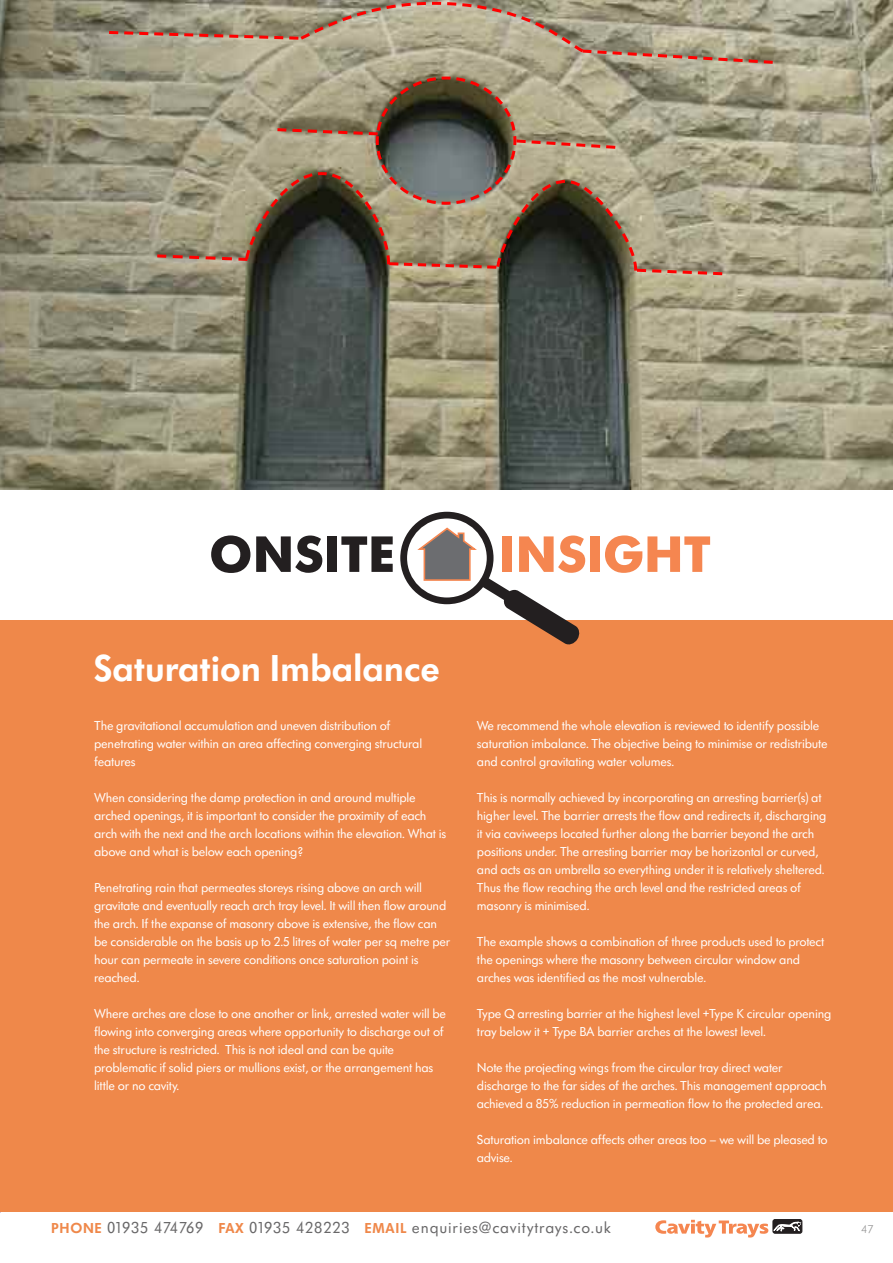
<style>
.page{position:relative;width:893px;height:1263px;background:#fff}
.page>*{position:absolute;margin:0;border:0;box-sizing:border-box;transform-origin:0 0}
.t1{font:700 53.25px "Futura SB";color:#f58650}
.t2{font:700 53.25px "Futura SB";color:#231f20}
.t3{font:39px "Futura SB Dem Bol";color:#fff}
.t4{font:16.5px "Futura SB";letter-spacing:.05em;color:#686768}
.t5{font:13.5px/18px "Futura SB";letter-spacing:-.015em;color:#fff}
.t6{font:300 12px "Futura SB";color:#939393}
.s1{font-family:"Futura SB Dem Bol";font-size:15px;color:#ef884a}
</style>
<div class="page">
<img style="left:0;top:0;width:893px;height:489px">
<div style="left:0;top:621px;width:893px;height:591px;background:#ef884a"></div>
<svg style="left:400px;top:512px;width:180px;height:132px"></svg>
<svg style="left:109px;top:0;width:667px;height:66px;background:#aa9e86"></svg>
<svg style="left:157px;top:75px;width:565px;height:201px;background:#887f6a"></svg>
<svg style="left:773px;top:1219px;width:29px;height:14px"></svg>
<div style="left:773px;top:1219px;width:29px;height:14px;border:1px solid #231f20;border-radius:2px"></div>
<svg style="left:774px;top:1222px;width:26px;height:9px"></svg>
<svg style="left:655px;top:1220px;width:113px;height:17px"></svg>
<p class="t2" style="left:209px;top:522px;width:187px">ONSITE</p>
<p class="t1" style="left:498px;top:522px;width:214px">INSIGHT</p>
<p class="t3" style="left:94px;top:645px;width:347px">Saturation Imbalance</p>
<p class="t5" style="left:94px;top:716px;width:330px">The gravitational accumulation and uneven distribution of penetrating water within an area affecting converging structural features</p>
<p class="t5" style="left:94px;top:788px;width:354px">When considering the damp protection in and around multiple arched openings, it is important to consider the proximity of each arch with the next and the arch locations within the elevation. What is above and what is below each opening?</p>
<p class="t5" style="left:94px;top:878px;width:358px">Penetrating rain that permeates storeys rising above an arch will gravitate and eventually reach arch tray level. It will then flow around the arch. If the expanse of masonry above is extensive, the flow can be considerable on the basis up to 2.5 litres of water per sq metre per hour can permeate in severe conditions once saturation point is reached.</p>
<p class="t5" style="left:94px;top:1004px;width:353px">Where arches are close to one another or link, arrested water will be flowing into converging areas where opportunity to discharge out of the structure is restricted. This is not ideal and can be quite problematic if solid piers or mullions exist, or the arrangement has little or no cavity.</p>
<p class="t5" style="left:477px;top:716px;width:352px">We recommend the whole elevation is reviewed to identify possible saturation imbalance. The objective being to minimise or redistribute and control gravitating water volumes.</p>
<p class="t5" style="left:477px;top:788px;width:351px">This is normally achieved by incorporating an arresting barrier(s) at higher level. The barrier arrests the flow and redirects it, discharging it via caviweeps located further along the barrier beyond the arch positions under. The arresting barrier may be horizontal or curved, and acts as an umbrella so everything under it is relatively sheltered.<br>Thus the flow reaching the arch level and the restricted areas of masonry is minimised.</p>
<p class="t5" style="left:477px;top:932px;width:349px">The example shows a combination of three products used to protect the openings where the masonry between circular window and arches was identified as the most vulnerable.</p>
<p class="t5" style="left:477px;top:1004px;width:356px">Type Q arresting barrier at the highest level +Type K circular opening tray below it + Type BA barrier arches at the lowest level.</p>
<p class="t5" style="left:477px;top:1058px;width:351px">Note the projecting wings from the circular tray direct water discharge to the far sides of the arches. This management approach achieved a 85% reduction in permeation flow to the protected area.</p>
<p class="t5" style="left:477px;top:1130px;width:352px">Saturation imbalance affects other areas too – we will be pleased to advise.</p>
<p class="t4" style="left:51px;top:1218px;width:562px"><span class="s1">PHONE</span> 01935 474769 <span class="s1">FAX</span> 01935 428223 <span class="s1">EMAIL</span> enquiries@cavitytrays.co.uk</p>
<p class="t6" style="left:861px;top:1221px;width:14px">47</p>
</div>
